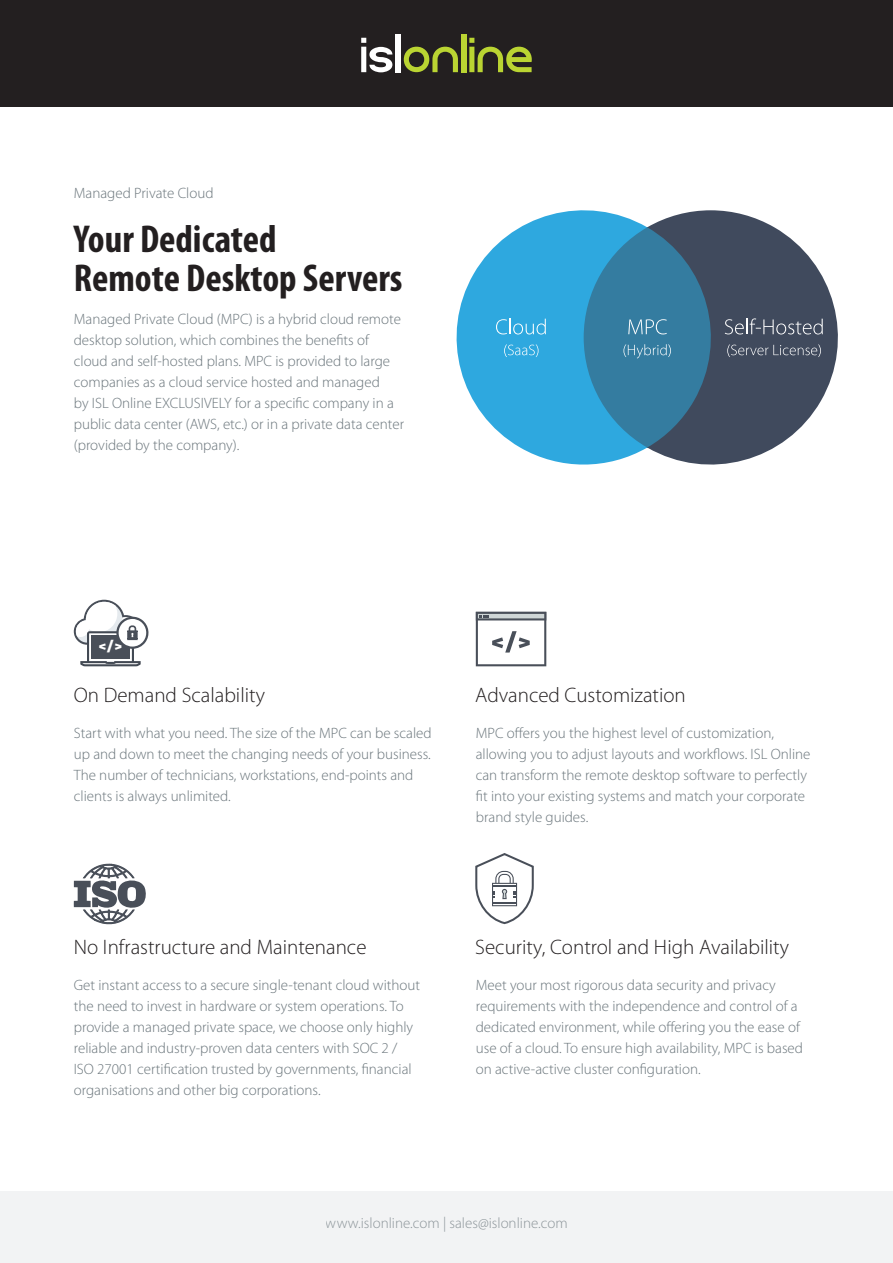
<style>
.page{position:relative;width:893px;height:1263px;background:#fff}
.page>*{position:absolute;margin:0;border:0;box-sizing:border-box;transform-origin:0 0}
.t1{font:700 condensed 39px/39px "Myriad Pro";color:#231f20}
.t2{font:300 21px "Myriad Pro";color:#231f20}
.t3{font:300 15px/21px "Myriad Pro";color:#6a757b}
.t4{font:800 14.85px "Adelle";color:#fff}
</style>
<div class="page">
<div style="left:0;top:0;width:893px;height:106px;background:#231f20"></div>
<div style="left:0;top:1192px;width:893px;height:71px;background:#f2f3f4"></div>
<svg style="left:361px;top:38px;width:31px;height:34px"></svg>
<div style="left:396px;top:34px;width:5px;height:38px;background:#fff"></div>
<svg style="left:404px;top:47px;width:54px;height:25px"></svg>
<div style="left:461px;top:34px;width:5px;height:38px;background:#bad432"></div>
<svg style="left:469px;top:38px;width:63px;height:34px"></svg>
<svg style="left:74px;top:600px;width:75px;height:66px"></svg>
<svg style="left:476px;top:612px;width:70px;height:54px"></svg>
<svg style="left:475px;top:853px;width:59px;height:72px"></svg>
<svg style="left:74px;top:863px;width:72px;height:62px"></svg>
<svg style="left:456px;top:210px;width:191px;height:255px;fill:#2ea8df"></svg>
<svg style="left:647px;top:210px;width:191px;height:255px;fill:#404a5d"></svg>
<svg style="left:496px;top:319px;width:50px;height:16px"></svg>
<svg style="left:628px;top:319px;width:39px;height:15px"></svg>
<svg style="left:725px;top:318px;width:98px;height:17px;background:#616979"></svg>
<svg style="left:504px;top:344px;width:35px;height:13px"></svg>
<svg style="left:623px;top:344px;width:48px;height:14px"></svg>
<svg style="left:727px;top:344px;width:94px;height:13px"></svg>
<p class="t3" style="left:74px;top:183px;width:141px">Managed Private Cloud</p>
<h1 class="t1" style="left:74px;top:220px;width:330px">Your Dedicated<br>Remote Desktop Servers</h1>
<p class="t3" style="left:74px;top:309px;width:332px">Managed Private Cloud (MPC) is a hybrid cloud remote desktop solution, which combines the benefits of cloud and self-hosted plans. MPC is provided to large companies as a cloud service hosted and managed<br>by ISL Online EXCLUSIVELY for a specific company in a public data center (AWS, etc.) or in a private data center (provided by the company).</p>
<p class="t4" style="left:98px;top:636px;width:26px">&lt;/&gt;</p>
<h2 class="t2" style="left:74px;top:683px;width:193px">On Demand Scalability</h2>
<p class="t3" style="left:74px;top:722px;width:359px">Start with what you need. The size of the MPC can be scaled up and down to meet the changing needs of your business.<br>The number of technicians, workstations, end-points and clients is always unlimited.</p>
<h2 class="t2" style="left:475px;top:683px;width:212px">Advanced Customization</h2>
<p class="t3" style="left:476px;top:722px;width:336px">MPC offers you the highest level of customization, allowing you to adjust layouts and workflows. ISL Online can transform the remote desktop software to perfectly fit into your existing systems and match your corporate brand style guides.</p>
<h2 class="t2" style="left:74px;top:935px;width:294px">No Infrastructure and Maintenance</h2>
<h2 class="t2" style="left:475px;top:935px;width:315px">Security, Control and High Availability</h2>
<p class="t3" style="left:74px;top:974px;width:348px">Get instant access to a secure single-tenant cloud without the need to invest in hardware or system operations. To provide a managed private space, we choose only highly reliable and industry-proven data centers with SOC 2 / ISO 27001 certification trusted by governments, financial organisations and other big corporations.</p>
<p class="t3" style="left:476px;top:974px;width:329px">Meet your most rigorous data security and privacy requirements with the independence and control of a dedicated environment, while offering you the ease of use of a cloud. To ensure high availability, MPC is based on active-active cluster configuration.</p>
<p class="t3" style="left:326px;top:1213px;width:243px">www.islonline.com | sales@islonline.com</p>
</div>
